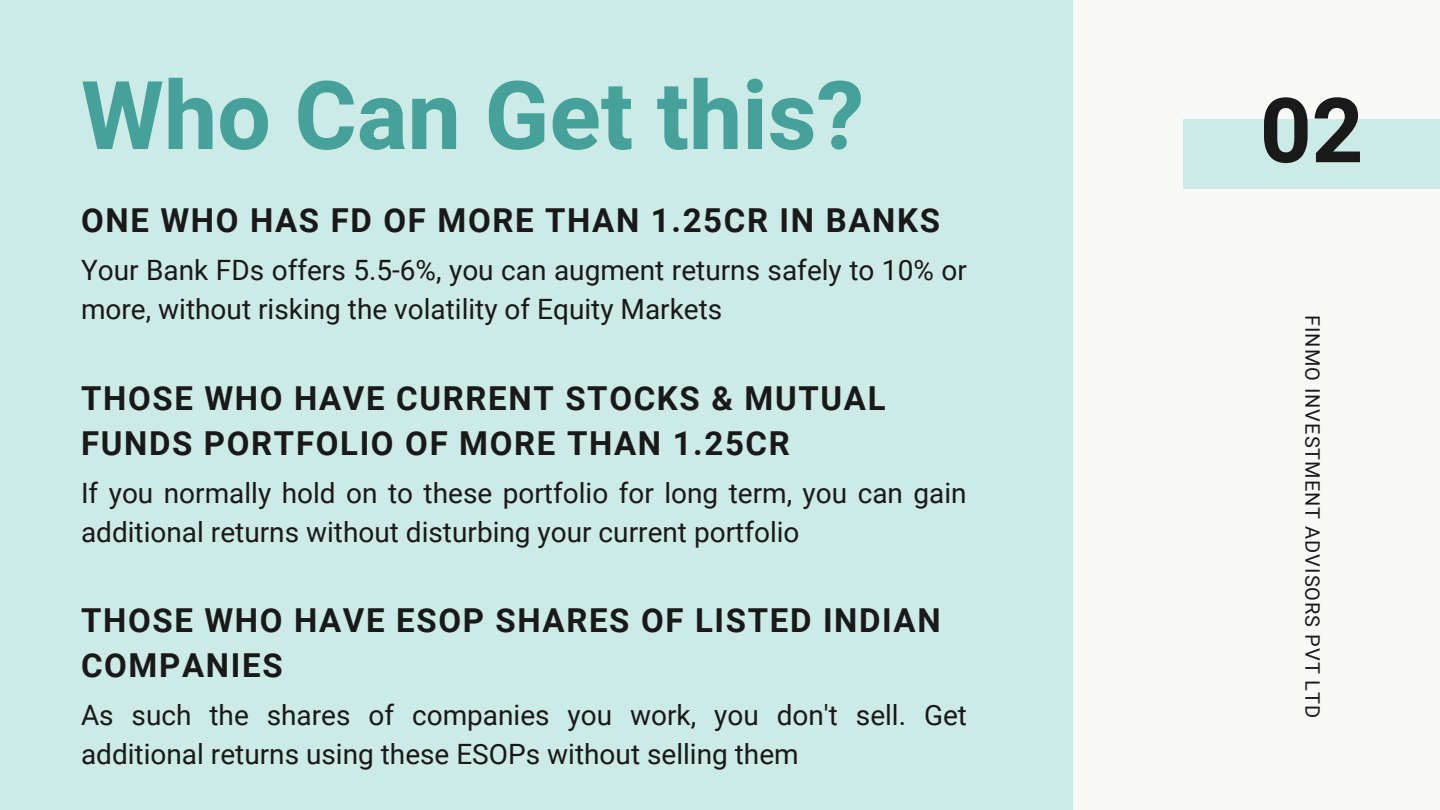
<style>
.page{position:relative;width:1440px;height:810px;background:#f8f8f6}
.page>*{position:absolute;margin:0;border:0;box-sizing:border-box;transform-origin:0 0}
.t1{font:700 95px "Heebo";color:#45a19a}
.t2{font:700 90px "Heebo";color:#191919}
.t3{font:700 33px/45px "Roboto";letter-spacing:.05em;color:#191919}
.t4{font:28px/39px "Roboto";color:#191919}
.t5{font:20px "Roboto";letter-spacing:.05em;color:#191919}
</style>
<div class="page">
<div style="left:1183px;top:119px;width:257px;height:70px;background:#ccebe6"></div>
<div style="left:0;top:0;width:1072px;height:810px;background:#ccebe6"></div>
<p class="t1" style="left:81px;top:50px;width:785px">Who Can Get this?</p>
<p class="t3" style="left:81px;top:198px;width:861px">ONE WHO HAS FD OF MORE THAN 1.25CR IN BANKS</p>
<p class="t4" style="left:81px;top:251px;width:887px">Your Bank FDs offers 5.5-6%, you can augment returns safely to 10% or more, without risking the volatility of Equity Markets</p>
<p class="t3" style="left:81px;top:376px;width:806px">THOSE WHO HAVE CURRENT STOCKS &amp; MUTUAL<br>FUNDS PORTFOLIO OF MORE THAN 1.25CR</p>
<p class="t4" style="left:81px;top:474px;width:887px">If you normally hold on to these portfolio for long term, you can gain additional returns without disturbing your current portfolio</p>
<p class="t3" style="left:81px;top:598px;width:861px">THOSE WHO HAVE ESOP SHARES OF LISTED INDIAN<br>COMPANIES</p>
<p class="t4" style="left:81px;top:696px;width:888px">As such the shares of companies you work, you don't sell. Get additional returns using these ESOPs without selling them</p>
<p class="t2" style="left:1260px;top:68px;width:105px">02</p>
<p class="t5" style="left:1324px;top:315px;width:405px;rotate:90deg">FINMO INVESTMENT ADVISORS PVT LTD</p>
</div>
